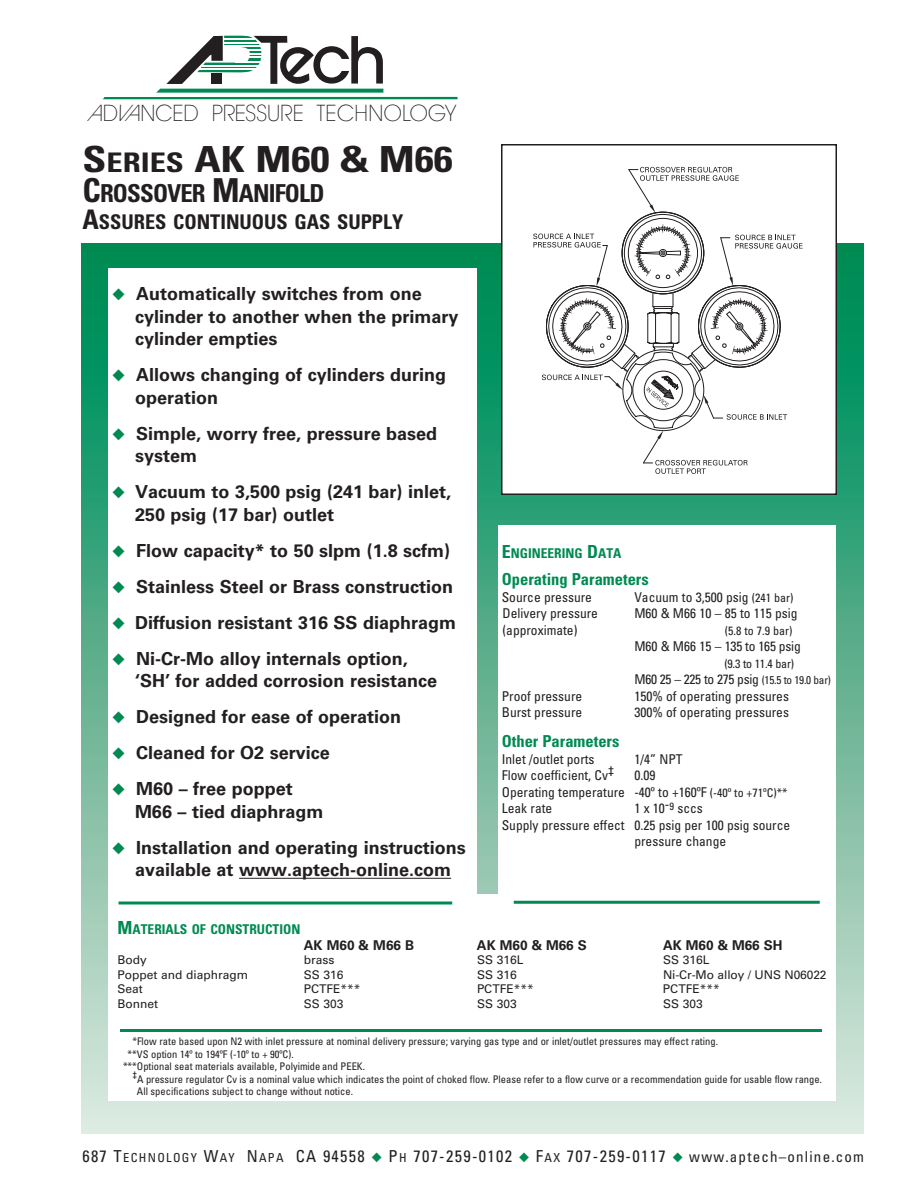
<style>
.page{position:relative;width:918px;height:1188px;background:#fff}
.page>*{position:absolute;margin:0;border:0;box-sizing:border-box;transform-origin:0 0}
.t1{font:700 condensed 36px "Univers LT Std";color:#231f20;scale:1.2 1}
.t2{font:700 condensed 24.75px "Univers LT Std";letter-spacing:-.035em;color:#231f20}
.t3{font:200 22.8px "Avant Garde IT Cby BT";color:#231f20}
.t4{font:700 condensed 20.25px "Univers LT Std";color:#231f20}
.t5{font:700 18px/22.5px "Univers LT Std";color:#231f20}
.t6{font:condensed 16.5px "Univers LT Std";letter-spacing:.08em;color:#231f20}
.t7{font:700 condensed 16.5px "Univers LT Std";color:#008a52}
.t8{font:condensed 13.5px "Univers LT Std";color:#231f20}
.t9{font:700 condensed 13.5px "Univers LT Std";color:#008a52}
.t10{font:condensed 13.5px "Univers LT Std";letter-spacing:-.02em;color:#231f20}
.t11{font:700 13.5px "Univers LT Std";color:#231f20}
.t12{font:12px "Univers LT Std";color:#231f20}
.t13{font:condensed 12px "Univers LT Std";letter-spacing:-.015em;color:#231f20}
.t14{font:condensed 10.5px "Univers LT Std";color:#231f20}
.s1{font-style:italic}
.s2{font-size:27px}
.s3{font-size:33px}
.s4{color:#008a52}
.s5{font-size:18px}
.s6{font-size:12px}
.s7{font-size:11.25px}
.s8{color:#fff}
.s9{font-size:12.3px}
.s10{font-size:15px}
</style>
<div class="page">
<div style="left:81px;top:243px;width:783px;height:891px;background:linear-gradient(to bottom,#00844b,#dfe6dd)"></div>
<div style="left:502px;top:145px;width:334px;height:349px;background:#fff"></div>
<svg style="left:533px;top:167px;width:270px;height:307px"></svg>
<div style="left:501px;top:144px;width:336px;height:351px;border:2px solid #231f20"></div>
<div style="left:498px;top:525px;width:338px;height:401px;background:#fff"></div>
<div style="left:108px;top:895px;width:728px;height:206px;background:#fff"></div>
<svg style="left:103px;top:36px;width:355px;height:64px"></svg>
<hr style="left:235px;top:61px;width:33px;height:2px;background:#fff">
<hr style="left:514px;top:901px;width:306px;height:3px;background:#008a52">
<hr style="left:120px;top:1029px;width:702px;height:3px;background:#008a52">
<div style="left:108px;top:268px;width:369px;height:627px;background:#fff"></div>
<hr style="left:239px;top:878px;width:212px;height:1px;background:#231f20">
<hr style="left:118px;top:902px;width:334px;height:2px;background:#008a52">
<p class="t3" style="left:88px;top:99px;width:370px"><span class="s1">A</span>D <span class="s1">VA</span>NCED PRESSURE TECHNOLOGY</p>
<p class="t1" style="left:82px;top:137px;width:310px">S<span class="s2">ERIES</span> AK M60 &amp; M66</p>
<p class="t2" style="left:82px;top:178px;width:244px"><span class="s3">C</span>ROSSOVER <span class="s3">M</span>ANIFOLD</p>
<p class="t4" style="left:82px;top:209px;width:322px"><span class="s2">A</span>SSURES CONTINUOUS GAS SUPPLY</p>
<p class="t5" style="left:135px;top:283px;width:325px;text-indent:-23px"><span class="s4">◆</span> Automatically switches from one cylinder to another when the primary cylinder empties</p>
<p class="t5" style="left:135px;top:364px;width:313px;text-indent:-23px"><span class="s4">◆</span> Allows changing of cylinders during operation</p>
<p class="t5" style="left:135px;top:423px;width:304px;text-indent:-23px"><span class="s4">◆</span> Simple, worry free, pressure based system</p>
<p class="t5" style="left:135px;top:481px;width:318px;text-indent:-23px"><span class="s4">◆</span> Vacuum to 3,500 psig (241 bar) inlet,<br>250 psig (17 bar) outlet</p>
<p class="t5" style="left:112px;top:540px;width:340px"><span class="s4">◆</span> Flow capacity* to 50 slpm (1.8 scfm)</p>
<p class="t5" style="left:112px;top:576px;width:343px"><span class="s4">◆</span> Stainless Steel or Brass construction</p>
<p class="t5" style="left:112px;top:612px;width:345px"><span class="s4">◆</span> Diffusion resistant 316 SS diaphragm</p>
<p class="t5" style="left:135px;top:648px;width:304px;text-indent:-23px"><span class="s4">◆</span> Ni-Cr-Mo alloy internals option, ‘SH’ for added corrosion resistance</p>
<p class="t5" style="left:112px;top:706px;width:291px"><span class="s4">◆</span> Designed for ease of operation</p>
<p class="t5" style="left:112px;top:742px;width:219px"><span class="s4">◆</span> Cleaned for O2 service</p>
<p class="t5" style="left:135px;top:778px;width:190px;text-indent:-23px"><span class="s4">◆</span> M60 – free poppet<br>M66 – tied diaphragm</p>
<p class="t5" style="left:112px;top:837px;width:355px;text-align:center"><span class="s4">◆</span> Installation and operating instructions available at www.aptech-online.com</p>
<p class="t9" style="left:118px;top:921px;width:184px"><span class="s5">M</span>ATERIALS OF CONSTRUCTION</p>
<p class="t9" style="left:502px;top:545px;width:121px"><span class="s5">E</span>NGINEERING <span class="s5">D</span>ATA</p>
<p class="t7" style="left:502px;top:569px;width:149px">Operating Parameters</p>
<p class="t8" style="left:502px;top:588px;width:92px">Source pressure</p>
<p class="t8" style="left:634px;top:588px;width:160px">Vacuum to 3,500 psig <span class="s6">(241 bar)</span></p>
<p class="t8" style="left:503px;top:605px;width:97px">Delivery pressure</p>
<p class="t8" style="left:634px;top:605px;width:165px">M60 &amp; M66 10 – 85 to 115 psig</p>
<p class="t8" style="left:502px;top:621px;width:76px">(approximate)</p>
<p class="t13" style="left:725px;top:623px;width:69px">(5.8 to 7.9 bar)</p>
<p class="t8" style="left:634px;top:638px;width:168px">M60 &amp; M66 15 – 135 to 165 psig</p>
<p class="t13" style="left:724px;top:656px;width:71px">(9.3 to 11.4 bar)</p>
<p class="t10" style="left:634px;top:671px;width:198px">M60 25 – 225 to 275 psig <span class="s7">(15.5 to 19.0 bar)</span></p>
<p class="t8" style="left:502px;top:687px;width:82px">Proof pressure</p>
<p class="t8" style="left:634px;top:687px;width:156px">150% of operating pressures</p>
<p class="t8" style="left:502px;top:704px;width:82px">Burst pressure</p>
<p class="t8" style="left:634px;top:704px;width:156px">300% of operating pressures</p>
<p class="t7" style="left:502px;top:731px;width:119px">Other Parameters</p>
<p class="t8" style="left:502px;top:750px;width:94px">Inlet /outlet ports</p>
<p class="t8" style="left:634px;top:750px;width:50px">1/4” NPT</p>
<p class="t8" style="left:502px;top:767px;width:114px">Flow coefficient, Cv‡</p>
<p class="t8" style="left:634px;top:767px;width:22px">0.09</p>
<p class="t8" style="left:502px;top:783px;width:287px">Operating temperature -40º to +160ºF <span class="s6">(-40º to +71ºC)**</span></p>
<p class="t8" style="left:502px;top:800px;width:52px">Leak rate</p>
<p class="t8" style="left:634px;top:800px;width:70px">1 x 10-<sup>9</sup> sccs</p>
<p class="t8" style="left:502px;top:816px;width:290px">Supply pressure effect 0.25 psig per 100 psig source</p>
<p class="t8" style="left:634px;top:833px;width:93px">pressure change</p>
<p class="t11" style="left:304px;top:937px;width:112px">AK M60 &amp; M66 B</p>
<p class="t11" style="left:477px;top:937px;width:111px">AK M60 &amp; M66 S</p>
<p class="t11" style="left:663px;top:937px;width:121px">AK M60 &amp; M66 SH</p>
<p class="t12" style="left:118px;top:953px;width:31px">Body</p>
<p class="t12" style="left:304px;top:953px;width:32px">brass</p>
<p class="t12" style="left:477px;top:953px;width:48px">SS 316L</p>
<p class="t12" style="left:663px;top:953px;width:48px">SS 316L</p>
<p class="t12" style="left:118px;top:968px;width:132px">Poppet and diaphragm</p>
<p class="t12" style="left:304px;top:968px;width:41px">SS 316</p>
<p class="t12" style="left:477px;top:968px;width:41px">SS 316</p>
<p class="t12" style="left:663px;top:968px;width:165px">Ni-Cr-Mo alloy / UNS N06022</p>
<p class="t12" style="left:118px;top:982px;width:27px">Seat</p>
<p class="t12" style="left:304px;top:982px;width:58px">PCTFE***</p>
<p class="t12" style="left:477px;top:982px;width:58px">PCTFE***</p>
<p class="t12" style="left:663px;top:982px;width:58px">PCTFE***</p>
<p class="t12" style="left:118px;top:996px;width:42px">Bonnet</p>
<p class="t12" style="left:304px;top:996px;width:41px">SS 303</p>
<p class="t12" style="left:477px;top:996px;width:41px">SS 303</p>
<p class="t12" style="left:663px;top:996px;width:41px">SS 303</p>
<p class="t14" style="left:132px;top:1035px;width:587px">*Flow rate based upon N2 with inlet pressure at nominal delivery pressure; varying gas type and or inlet/outlet pressures may effect rating.</p>
<p class="t14" style="left:128px;top:1048px;width:168px">**VS option 14º to 194ºF (-10º to + 90ºC).</p>
<p class="t14" style="left:123px;top:1060px;width:244px">***Optional seat materials available, Polyimide and PEEK.</p>
<p class="t14" style="left:132px;top:1072px;width:691px">‡A pressure regulator Cv is a nominal value which indicates the point of choked flow. Please refer to a flow curve or a recommendation guide for usable flow range.</p>
<p class="t14" style="left:123px;top:1085px;width:232px"><span class="s8">**</span> All specifications subject to change without notice.</p>
<p class="t6" style="left:82px;top:1146px;width:783px">687 T<span class="s9">ECHNOLOGY</span> W<span class="s9">AY</span> N <span class="s9">APA</span> CA 94558 <span class="s4">◆</span> P <span class="s9">H</span> 707-259-0102 <span class="s4">◆</span> F<span class="s9">AX</span> 707-259-0117 <span class="s4">◆</span> <span class="s10">www.aptech–online.com</span></p>
</div>
